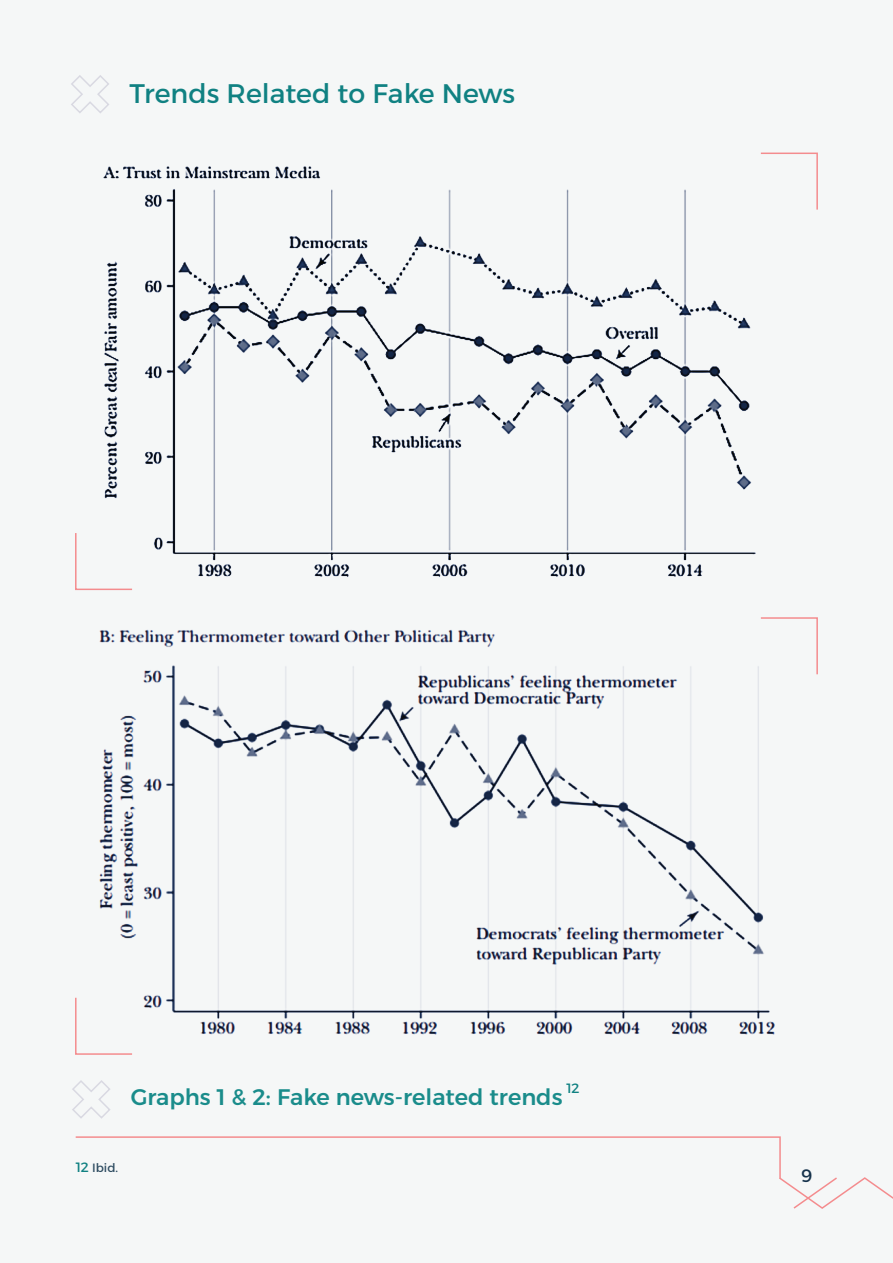
<style>
.page{position:relative;width:893px;height:1263px;background:#f5f7f7}
.page>*{position:absolute;margin:0;border:0;box-sizing:border-box;transform-origin:0 0}
.t1{font:26.85px "Alexandria";color:#108182}
.t2{font:22.5px "Alexandria";color:#1a8c8b}
.t3{font:18px "Alexandria";color:#15324b}
.t4{font:13.5px "Alexandria";color:#108182}
.t5{font:12px "Alexandria";color:#2e4c61}
.s1{font-size:13.5px;color:#108182}
</style>
<div class="page">
<svg style="left:71px;top:75px;width:38px;height:38px"></svg>
<img style="left:103px;top:166px;width:653px;height:411px">
<svg style="left:760px;top:152px;width:58px;height:58px"></svg>
<svg style="left:75px;top:531px;width:59px;height:60px"></svg>
<svg style="left:761px;top:617px;width:57px;height:58px"></svg>
<img style="left:75px;top:618px;width:721px;height:437px">
<svg style="left:72px;top:1080px;width:38px;height:39px"></svg>
<svg style="left:75px;top:1136px;width:818px;height:73px"></svg>
<p class="t1" style="left:130px;top:78px;width:387px">Trends Related to Fake News</p>
<p class="t2" style="left:131px;top:1084px;width:433px">Graphs 1 &amp; 2: Fake news-related trends</p>
<p class="t4" style="left:566px;top:1080px;width:14px">12</p>
<p class="t5" style="left:76px;top:1161px;width:44px"><span class="s1">12</span> Ibid.</p>
<p class="t3" style="left:801px;top:1165px;width:13px">9</p>
</div>
